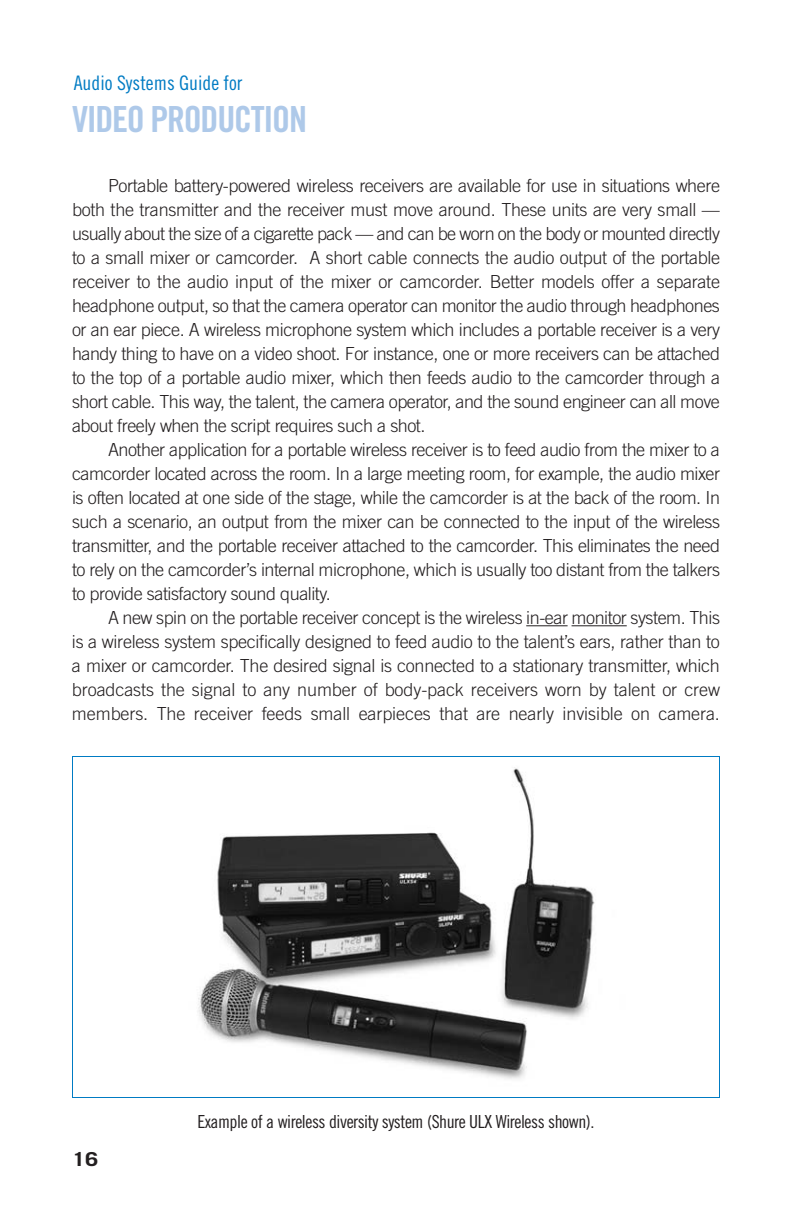
<style>
.page{position:relative;width:792px;height:1224px;background:#fff}
.page>*{position:absolute;margin:0;border:0;box-sizing:border-box;transform-origin:0 0}
.t1{font:36px "Trade Gothic Bold Cond Twenty";letter-spacing:-.035em;color:#aec9e9}
.t2{font:20px "Trade Gothic Cond Eighteen";color:#007bc3}
.t3{font:700 19.2px "Trade Gothic";color:#231f20;scale:1.25 1}
.t4{font:300 18px/24px "Trade Gothic";letter-spacing:-.025em;color:#231f20;text-align:justify}
.t5{font:18px "Trade Gothic Cond Eighteen";letter-spacing:-.025em;color:#231f20}
</style>
<div class="page">
<hr style="left:526px;top:625px;width:42px;height:1px;background:#231f20">
<hr style="left:572px;top:625px;width:55px;height:1px;background:#231f20">
<img style="left:198px;top:767px;width:397px;height:312px">
<p class="t2" style="left:74px;top:76px;width:170px">Audio Systems Guide for</p>
<h1 class="t1" style="left:72px;top:106px;width:237px">VIDEO PRODUCTION</h1>
<p class="t4" style="left:72px;top:175px;width:650px;text-indent:36px">Portable battery-powered wireless receivers are available for use in situations where both the transmitter and the receiver must move around. These units are very small — usually about the size of a cigarette pack — and can be worn on the body or mounted directly to a small mixer or camcorder. A short cable connects the audio output of the portable receiver to the audio input of the mixer or camcorder. Better models offer a separate headphone output, so that the camera operator can monitor the audio through headphones or an ear piece. A wireless microphone system which includes a portable receiver is a very handy thing to have on a video shoot. For instance, one or more receivers can be attached to the top of a portable audio mixer, which then feeds audio to the camcorder through a short cable. This way, the talent, the camera operator, and the sound engineer can all move about freely when the script requires such a shot.</p>
<p class="t4" style="left:72px;top:439px;width:650px;text-indent:36px">Another application for a portable wireless receiver is to feed audio from the mixer to a camcorder located across the room. In a large meeting room, for example, the audio mixer is often located at one side of the stage, while the camcorder is at the back of the room. In such a scenario, an output from the mixer can be connected to the input of the wireless transmitter, and the portable receiver attached to the camcorder. This eliminates the need to rely on the camcorder’s internal microphone, which is usually too distant from the talkers to provide satisfactory sound quality.</p>
<p class="t4" style="left:72px;top:607px;width:650px;text-indent:36px">A new spin on the portable receiver concept is the wireless in-ear monitor system. This is a wireless system specifically designed to feed audio to the talent’s ears, rather than to a mixer or camcorder. The desired signal is connected to a stationary transmitter, which broadcasts the signal to any number of body-pack receivers worn by talent or crew members. The receiver feeds small earpieces that are nearly invisible on camera.</p>
<p class="t3" style="left:72px;top:1152px;width:23px">16</p>
<p class="t5" style="left:197px;top:1115px;width:398px">Example of a wireless diversity system (Shure ULX Wireless shown).</p>
</div>
